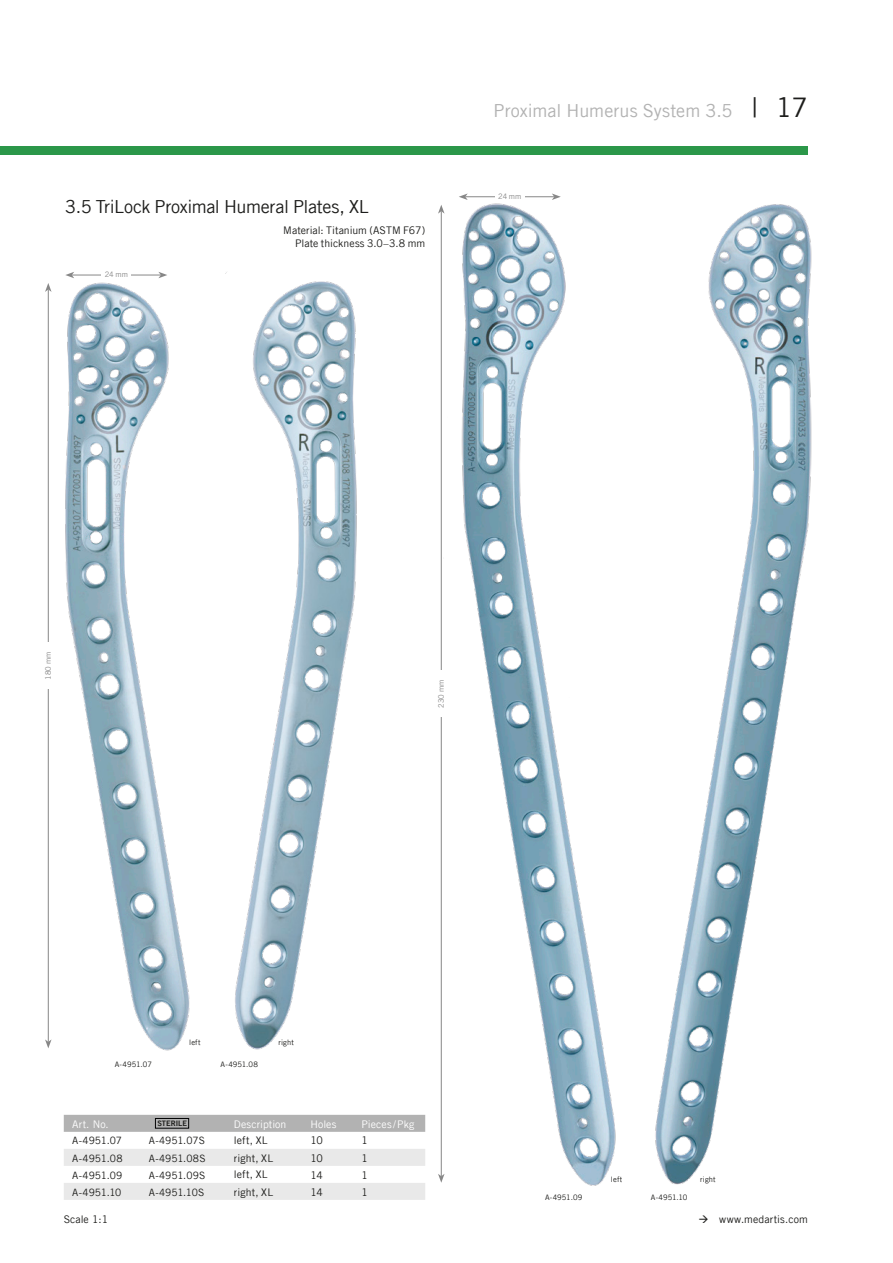
<style>
.page{position:relative;width:893px;height:1263px;background:#fff}
.page>*{position:absolute;margin:0;border:0;box-sizing:border-box;transform-origin:0 0}
._01_Untertitel_12pt{font:18px "Trade Gothic LT Com";letter-spacing:-.02em;color:#1d1d1b}
.t1{font:18px "Trade Gothic LT Com";color:#b2b2b2}
._02_Material_7pt{font:10.5px/12.6px "Trade Gothic LT Com";color:#1d1d1b;text-align:right}
._05_Tabelle_Inhalt{font:10.5px "Trade Gothic LT Com";letter-spacing:.01em;color:#1d1d1b}
._04_Tabellenkopf{font:10.5px "Trade Gothic LT Com";letter-spacing:.01em;color:#fff}
._05_Tabelle_Inhalt-2{font:10.2px "Trade Gothic LT Com";letter-spacing:-.01em;color:#1d1d1b}
._03_Legende_5pt{font:7.5px "Trade Gothic LT Com";letter-spacing:.01em;color:#1d1d1b}
.t2{font:7.5px "Trade Gothic LT Com";color:#878787}
.t3{font:7.5px "Trade Gothic LT Com Bd 2";color:#1d1d1b}
.s1{font-size:27px;color:#1d1d1b}
</style>
<div class="page">
<img style="left:47px;top:274px;width:143px;height:777px">
<img style="left:226px;top:272px;width:131px;height:778px">
<img style="left:440px;top:197px;width:176px;height:989px">
<img style="left:655px;top:204px;width:157px;height:981px">
<div style="left:0;top:147px;width:808px;height:8px;background:#2b9749"></div>
<hr style="left:48px;top:289px;width:1px;height:753px;background:#878787">
<svg style="left:45px;top:283px;width:7px;height:9px"></svg>
<svg style="left:45px;top:1039px;width:7px;height:9px"></svg>
<hr style="left:441px;top:211px;width:1px;height:965px;background:#878787">
<svg style="left:438px;top:205px;width:7px;height:9px"></svg>
<svg style="left:438px;top:1174px;width:7px;height:9px"></svg>
<div style="left:44px;top:642px;width:12px;height:47px;background:#fff"></div>
<div style="left:437px;top:670px;width:12px;height:47px;background:#fff"></div>
<hr style="left:72px;top:275px;width:89px;height:1px;background:#878787">
<svg style="left:158px;top:272px;width:9px;height:6px"></svg>
<svg style="left:65px;top:272px;width:9px;height:6px"></svg>
<hr style="left:465px;top:196px;width:89px;height:1px;background:#878787">
<svg style="left:552px;top:193px;width:9px;height:7px"></svg>
<svg style="left:459px;top:193px;width:9px;height:7px"></svg>
<div style="left:101px;top:270px;width:30px;height:10px;background:#fff"></div>
<div style="left:495px;top:192px;width:30px;height:10px;background:#fff"></div>
<div style="left:64px;top:1115px;width:361px;height:17px;background:#b2b2b2"></div>
<svg style="left:64px;top:1149px;width:361px;height:51px"></svg>
<div style="left:155px;top:1118px;width:34px;height:10px;border:1px solid #020304"></div>
<p class="_01_Untertitel_12pt" style="left:65px;top:196px;width:305px">3.5 TriLock Proximal Humeral Plates, XL</p>
<p class="_02_Material_7pt" style="left:283px;top:224px;width:143px">Material: Titanium (ASTM F67)<br>Plate thickness 3.0–3.8 mm</p>
<p class="t2" style="left:105px;top:270px;width:25px">24 mm</p>
<h1 class="t1" style="left:494px;top:100px;width:316px">Proximal Humerus System 3.5 <span class="s1">| 17</span></h1>
<p class="t2" style="left:498px;top:192px;width:25px">24 mm</p>
<p class="t2" style="left:44px;top:680px;width:30px;rotate:-90deg">180 mm</p>
<p class="t2" style="left:437px;top:708px;width:30px;rotate:-90deg">230 mm</p>
<p class="_03_Legende_5pt" style="left:115px;top:1060px;width:39px">A-4951.07</p>
<p class="_03_Legende_5pt" style="left:189px;top:1038px;width:13px">left</p>
<p class="_03_Legende_5pt" style="left:221px;top:1060px;width:39px">A-4951.08</p>
<p class="_03_Legende_5pt" style="left:279px;top:1038px;width:17px">right</p>
<p class="_04_Tabellenkopf" style="left:72px;top:1118px;width:38px">Art. No.</p>
<p class="t3" style="left:157px;top:1119px;width:31px">STERILE</p>
<p class="_04_Tabellenkopf" style="left:234px;top:1118px;width:54px">Description</p>
<p class="_04_Tabellenkopf" style="left:310px;top:1118px;width:28px">Holes</p>
<p class="_04_Tabellenkopf" style="left:361px;top:1118px;width:55px">Pieces/Pkg</p>
<p class="_05_Tabelle_Inhalt-2" style="left:72px;top:1134px;width:51px">A-4951.07</p>
<p class="_05_Tabelle_Inhalt-2" style="left:149px;top:1134px;width:58px">A-4951.07S</p>
<p class="_05_Tabelle_Inhalt" style="left:234px;top:1134px;width:35px">left, XL</p>
<p class="_05_Tabelle_Inhalt" style="left:310px;top:1134px;width:14px">10</p>
<p class="_05_Tabelle_Inhalt" style="left:361px;top:1134px;width:8px">1</p>
<p class="_05_Tabelle_Inhalt-2" style="left:72px;top:1152px;width:52px">A-4951.08</p>
<p class="_05_Tabelle_Inhalt-2" style="left:149px;top:1152px;width:58px">A-4951.08S</p>
<p class="_05_Tabelle_Inhalt" style="left:234px;top:1152px;width:41px">right, XL</p>
<p class="_05_Tabelle_Inhalt" style="left:310px;top:1152px;width:14px">10</p>
<p class="_05_Tabelle_Inhalt" style="left:361px;top:1152px;width:8px">1</p>
<p class="_05_Tabelle_Inhalt-2" style="left:72px;top:1169px;width:52px">A-4951.09</p>
<p class="_05_Tabelle_Inhalt-2" style="left:149px;top:1169px;width:58px">A-4951.09S</p>
<p class="_05_Tabelle_Inhalt" style="left:234px;top:1168px;width:35px">left, XL</p>
<p class="_05_Tabelle_Inhalt" style="left:310px;top:1169px;width:14px">14</p>
<p class="_05_Tabelle_Inhalt" style="left:361px;top:1169px;width:8px">1</p>
<p class="_05_Tabelle_Inhalt-2" style="left:72px;top:1186px;width:51px">A-4951.10</p>
<p class="_05_Tabelle_Inhalt-2" style="left:149px;top:1186px;width:57px">A-4951.10S</p>
<p class="_05_Tabelle_Inhalt" style="left:234px;top:1186px;width:41px">right, XL</p>
<p class="_05_Tabelle_Inhalt" style="left:310px;top:1186px;width:14px">14</p>
<p class="_05_Tabelle_Inhalt" style="left:361px;top:1186px;width:8px">1</p>
<p class="_02_Material_7pt" style="left:64px;top:1213px;width:46px">Scale 1:1</p>
<p class="_03_Legende_5pt" style="left:545px;top:1193px;width:39px">A-4951.09</p>
<p class="_03_Legende_5pt" style="left:611px;top:1175px;width:13px">left</p>
<p class="_03_Legende_5pt" style="left:651px;top:1193px;width:38px">A-4951.10</p>
<p class="_03_Legende_5pt" style="left:700px;top:1175px;width:17px">right</p>
<p class="_02_Material_7pt" style="left:698px;top:1213px;width:111px">→ www.medartis.com</p>
</div>
